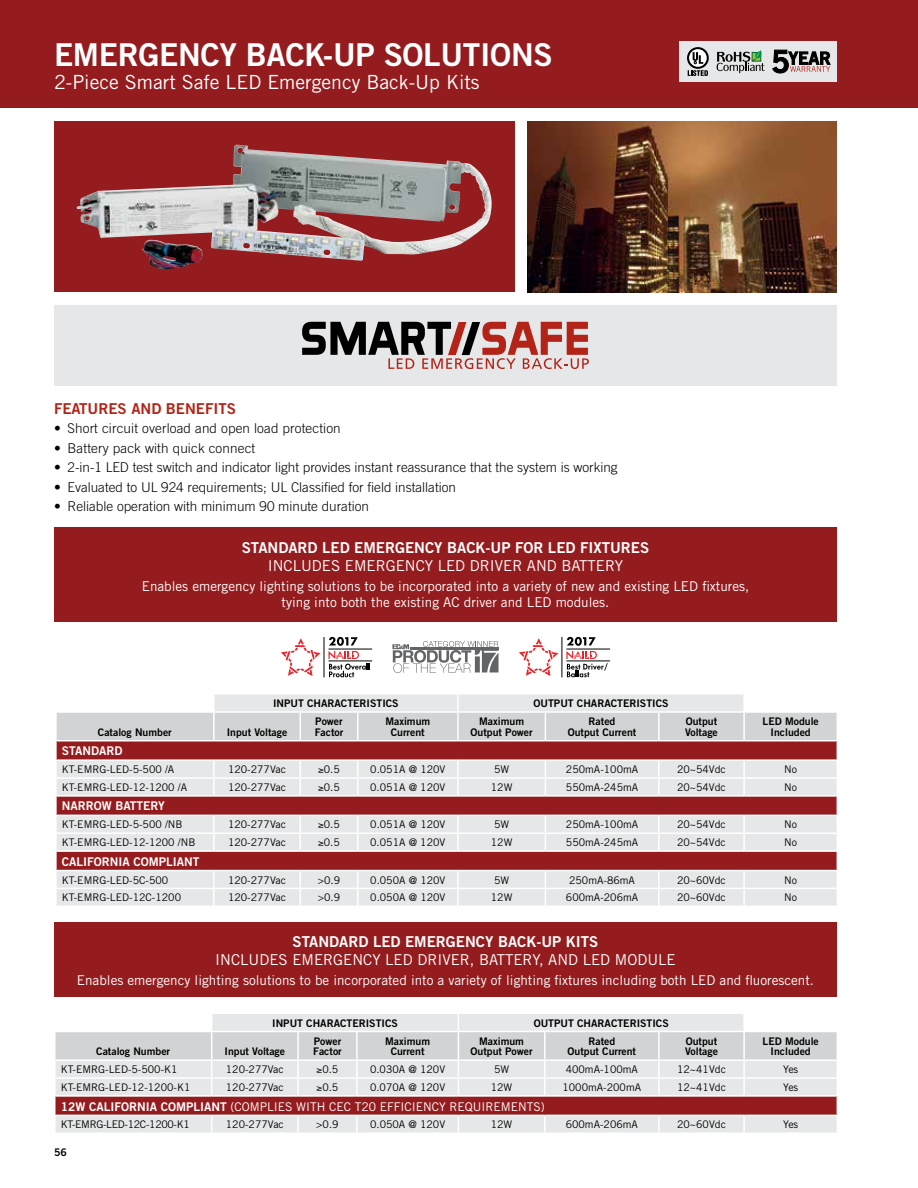
<style>
.page{position:relative;width:918px;height:1188px;background:#fff}
.page>*{position:absolute;margin:0;border:0;box-sizing:border-box;transform-origin:0 0}
.t1{font:31.5px "Trade Gothic Bold Two";letter-spacing:-.01em;color:#fff}
.t2{font:19.5px "Trade Gothic";color:#fff}
.t3{font:15px "Trade Gothic";color:#fff}
.t4{font:15px "Trade Gothic Bold Two";color:#fff}
.t5{font:15px "Trade Gothic Bold Two";color:#b32317}
.t6{font:300 13.5px "Trade Gothic";color:#000}
.t7{font:13.5px/16.2px "Trade Gothic";color:#fff;text-align:center}
.t8{font:12px "Trade Gothic";color:#fff}
.t9{font:12px "Trade Gothic Bold Two";color:#fff}
.t10{font:10.5px "Trade Gothic";color:#000}
.t11{font:10.5px/10.5px "Trade Gothic Bold Two";color:#000;text-align:center}
.t12{font:10.5px "Trade Gothic";letter-spacing:-.03em;color:#000}
.s1{font-family:"Trade Gothic Bold Two"}
</style>
<div class="page">
<div style="left:54px;top:122px;width:460px;height:170px;background:#941c1e"></div>
<img style="left:76px;top:145px;width:416px;height:116px">
<img style="left:527px;top:122px;width:310px;height:170px">
<div style="left:0;top:0;width:911px;height:108px;background:#941c1e"></div>
<div style="left:54px;top:305px;width:783px;height:81px;background:#e6e7e8"></div>
<svg style="left:302px;top:322px;width:287px;height:47px"></svg>
<svg style="left:55px;top:1014px;width:783px;height:118px;background:#d7c6c7"></svg>
<svg style="left:392px;top:641px;width:107px;height:32px"></svg>
<hr style="left:562px;top:637px;width:1px;height:40px;background:#000">
<hr style="left:566px;top:649px;width:44px;height:1px;background:#000">
<hr style="left:566px;top:661px;width:44px;height:1px;background:#000">
<svg style="left:566px;top:637px;width:42px;height:40px"></svg>
<svg style="left:519px;top:638px;width:39px;height:38px"></svg>
<hr style="left:324px;top:637px;width:1px;height:40px;background:#000">
<hr style="left:329px;top:649px;width:43px;height:1px;background:#000">
<hr style="left:329px;top:661px;width:43px;height:1px;background:#000">
<svg style="left:329px;top:637px;width:41px;height:40px"></svg>
<svg style="left:281px;top:638px;width:39px;height:38px"></svg>
<div style="left:54px;top:923px;width:783px;height:74px;background:#941c1e"></div>
<div style="left:54px;top:527px;width:783px;height:94px;background:#941c1e"></div>
<svg style="left:56px;top:694px;width:782px;height:212px;background:#d1b3b4"></svg>
<div style="left:904px;top:0;width:14px;height:108px;background:#941c1e"></div>
<div style="left:679px;top:41px;width:158px;height:41px;background:#e6e7e8"></div>
<svg style="left:687px;top:47px;width:22px;height:29px"></svg>
<svg style="left:717px;top:50px;width:48px;height:23px"></svg>
<svg style="left:772px;top:50px;width:58px;height:23px"></svg>
<h1 class="t1" style="left:54px;top:35px;width:500px">EMERGENCY BACK-UP SOLUTIONS</h1>
<h2 class="t2" style="left:54px;top:71px;width:427px">2-Piece Smart Safe LED Emergency Back-Up Kits</h2>
<h3 class="t5" style="left:54px;top:399px;width:183px">FEATURES AND BENEFITS</h3>
<p class="t6" style="left:54px;top:420px;width:288px">• Short circuit overload and open load protection</p>
<p class="t6" style="left:54px;top:440px;width:203px">• Battery pack with quick connect</p>
<p class="t6" style="left:54px;top:459px;width:565px">• 2-in-1 LED test switch and indicator light provides instant reassurance that the system is working</p>
<p class="t6" style="left:54px;top:479px;width:404px">• Evaluated to UL 924 requirements; UL Classified for field installation</p>
<p class="t6" style="left:54px;top:498px;width:317px">• Reliable operation with minimum 90 minute duration</p>
<h3 class="t4" style="left:242px;top:539px;width:409px">STANDARD LED EMERGENCY BACK-UP FOR LED FIXTURES</h3>
<h3 class="t3" style="left:268px;top:557px;width:357px">INCLUDES EMERGENCY LED DRIVER AND BATTERY</h3>
<p class="t7" style="left:142px;top:578px;width:609px">Enables emergency lighting solutions to be incorporated into a variety of new and existing LED fixtures, tying into both the existing AC driver and LED modules.</p>
<p class="t11" style="left:273px;top:698px;width:127px">INPUT CHARACTERISTICS</p>
<p class="t11" style="left:533px;top:698px;width:137px">OUTPUT CHARACTERISTICS</p>
<p class="t11" style="left:98px;top:727px;width:75px">Catalog Number</p>
<p class="t11" style="left:227px;top:727px;width:62px">Input Voltage</p>
<p class="t11" style="left:315px;top:716px;width:30px;text-align:left">Power<br>Factor</p>
<p class="t11" style="left:385px;top:716px;width:46px">Maximum<br>Current</p>
<p class="t11" style="left:471px;top:716px;width:64px">Maximum<br>Output Power</p>
<p class="t11" style="left:568px;top:716px;width:70px">Rated<br>Output Current</p>
<p class="t11" style="left:685px;top:716px;width:34px;text-align:left">Output<br>Voltage</p>
<p class="t11" style="left:763px;top:716px;width:58px">LED Module<br>Included</p>
<p class="t9" style="left:62px;top:744px;width:62px">STANDARD</p>
<p class="t10" style="left:62px;top:763px;width:114px">KT-EMRG-LED-5-500 /A</p>
<p class="t10" style="left:228px;top:763px;width:59px">120-277Vac</p>
<p class="t10" style="left:318px;top:763px;width:23px">≥0.5</p>
<p class="t10" style="left:370px;top:763px;width:77px">0.051A @ 120V</p>
<p class="t10" style="left:494px;top:763px;width:17px">5W</p>
<p class="t10" style="left:566px;top:763px;width:74px">250mA-100mA</p>
<p class="t10" style="left:677px;top:763px;width:50px">20~54Vdc</p>
<p class="t10" style="left:784px;top:763px;width:14px">No</p>
<p class="t10" style="left:62px;top:781px;width:127px">KT-EMRG-LED-12-1200 /A</p>
<p class="t10" style="left:228px;top:781px;width:59px">120-277Vac</p>
<p class="t10" style="left:318px;top:781px;width:23px">≥0.5</p>
<p class="t10" style="left:370px;top:781px;width:77px">0.051A @ 120V</p>
<p class="t10" style="left:491px;top:781px;width:23px">12W</p>
<p class="t10" style="left:566px;top:781px;width:74px">550mA-245mA</p>
<p class="t10" style="left:677px;top:781px;width:50px">20~54Vdc</p>
<p class="t10" style="left:784px;top:781px;width:14px">No</p>
<p class="t9" style="left:62px;top:799px;width:105px">NARROW BATTERY</p>
<p class="t10" style="left:62px;top:818px;width:122px">KT-EMRG-LED-5-500 /NB</p>
<p class="t10" style="left:228px;top:818px;width:59px">120-277Vac</p>
<p class="t10" style="left:318px;top:818px;width:23px">≥0.5</p>
<p class="t10" style="left:370px;top:818px;width:77px">0.051A @ 120V</p>
<p class="t10" style="left:494px;top:818px;width:17px">5W</p>
<p class="t10" style="left:566px;top:818px;width:74px">250mA-100mA</p>
<p class="t10" style="left:677px;top:818px;width:50px">20~54Vdc</p>
<p class="t10" style="left:784px;top:818px;width:14px">No</p>
<p class="t10" style="left:62px;top:836px;width:135px">KT-EMRG-LED-12-1200 /NB</p>
<p class="t10" style="left:228px;top:836px;width:59px">120-277Vac</p>
<p class="t10" style="left:318px;top:836px;width:23px">≥0.5</p>
<p class="t10" style="left:370px;top:836px;width:77px">0.051A @ 120V</p>
<p class="t10" style="left:491px;top:836px;width:23px">12W</p>
<p class="t10" style="left:566px;top:836px;width:74px">550mA-245mA</p>
<p class="t10" style="left:677px;top:836px;width:50px">20~54Vdc</p>
<p class="t10" style="left:784px;top:836px;width:14px">No</p>
<p class="t9" style="left:62px;top:854px;width:139px">CALIFORNIA COMPLIANT</p>
<p class="t10" style="left:62px;top:873px;width:108px">KT-EMRG-LED-5C-500</p>
<p class="t10" style="left:228px;top:873px;width:59px">120-277Vac</p>
<p class="t10" style="left:318px;top:873px;width:24px">&gt;0.9</p>
<p class="t10" style="left:370px;top:873px;width:77px">0.050A @ 120V</p>
<p class="t10" style="left:494px;top:873px;width:17px">5W</p>
<p class="t10" style="left:569px;top:873px;width:67px">250mA-86mA</p>
<p class="t10" style="left:677px;top:873px;width:50px">20~60Vdc</p>
<p class="t10" style="left:784px;top:873px;width:14px">No</p>
<p class="t10" style="left:62px;top:891px;width:121px">KT-EMRG-LED-12C-1200</p>
<p class="t10" style="left:228px;top:891px;width:59px">120-277Vac</p>
<p class="t10" style="left:318px;top:891px;width:24px">&gt;0.9</p>
<p class="t10" style="left:370px;top:891px;width:77px">0.050A @ 120V</p>
<p class="t10" style="left:491px;top:891px;width:23px">12W</p>
<p class="t10" style="left:566px;top:891px;width:74px">600mA-206mA</p>
<p class="t10" style="left:677px;top:891px;width:50px">20~60Vdc</p>
<p class="t10" style="left:784px;top:891px;width:14px">No</p>
<h3 class="t4" style="left:293px;top:932px;width:307px">STANDARD LED EMERGENCY BACK-UP KITS</h3>
<h3 class="t3" style="left:215px;top:951px;width:462px">INCLUDES EMERGENCY LED DRIVER, BATTERY, AND LED MODULE</h3>
<p class="t7" style="left:77px;top:972px;width:739px">Enables emergency lighting solutions to be incorporated into a variety of lighting fixtures including both LED and fluorescent.</p>
<p class="t11" style="left:272px;top:1017px;width:127px">INPUT CHARACTERISTICS</p>
<p class="t11" style="left:534px;top:1017px;width:137px">OUTPUT CHARACTERISTICS</p>
<p class="t11" style="left:96px;top:1046px;width:75px">Catalog Number</p>
<p class="t11" style="left:225px;top:1046px;width:62px">Input Voltage</p>
<p class="t11" style="left:313px;top:1036px;width:30px;text-align:left">Power<br>Factor</p>
<p class="t11" style="left:385px;top:1036px;width:46px">Maximum<br>Current</p>
<p class="t11" style="left:471px;top:1036px;width:64px">Maximum<br>Output Power</p>
<p class="t11" style="left:568px;top:1036px;width:70px">Rated<br>Output Current</p>
<p class="t11" style="left:685px;top:1036px;width:34px;text-align:left">Output<br>Voltage</p>
<p class="t11" style="left:763px;top:1036px;width:58px">LED Module<br>Included</p>
<p class="t10" style="left:61px;top:1063px;width:118px">KT-EMRG-LED-5-500-K1</p>
<p class="t10" style="left:226px;top:1063px;width:59px">120-277Vac</p>
<p class="t10" style="left:317px;top:1063px;width:23px">≥0.5</p>
<p class="t10" style="left:370px;top:1063px;width:77px">0.030A @ 120V</p>
<p class="t10" style="left:494px;top:1063px;width:17px">5W</p>
<p class="t10" style="left:566px;top:1063px;width:74px">400mA-100mA</p>
<p class="t10" style="left:677px;top:1063px;width:50px">12~41Vdc</p>
<p class="t10" style="left:783px;top:1063px;width:17px">Yes</p>
<p class="t10" style="left:61px;top:1081px;width:131px">KT-EMRG-LED-12-1200-K1</p>
<p class="t10" style="left:226px;top:1081px;width:59px">120-277Vac</p>
<p class="t10" style="left:317px;top:1081px;width:23px">≥0.5</p>
<p class="t10" style="left:370px;top:1081px;width:77px">0.070A @ 120V</p>
<p class="t10" style="left:491px;top:1081px;width:23px">12W</p>
<p class="t10" style="left:562px;top:1081px;width:80px">1000mA-200mA</p>
<p class="t10" style="left:677px;top:1081px;width:50px">12~41Vdc</p>
<p class="t10" style="left:783px;top:1081px;width:17px">Yes</p>
<p class="t8" style="left:61px;top:1099px;width:485px"><span class="s1">12W CALIFORNIA COMPLIANT</span> (COMPLIES WITH CEC T20 EFFICIENCY REQUIREMENTS)</p>
<p class="t12" style="left:61px;top:1118px;width:131px">KT-EMRG-LED-12C-1200-K1</p>
<p class="t10" style="left:226px;top:1118px;width:59px">120-277Vac</p>
<p class="t10" style="left:316px;top:1118px;width:24px">&gt;0.9</p>
<p class="t10" style="left:370px;top:1118px;width:77px">0.050A @ 120V</p>
<p class="t10" style="left:491px;top:1118px;width:23px">12W</p>
<p class="t10" style="left:566px;top:1118px;width:74px">600mA-206mA</p>
<p class="t10" style="left:677px;top:1118px;width:50px">20~60Vdc</p>
<p class="t10" style="left:783px;top:1118px;width:17px">Yes</p>
<p class="t11" style="left:54px;top:1147px;width:14px">56</p>
</div>
